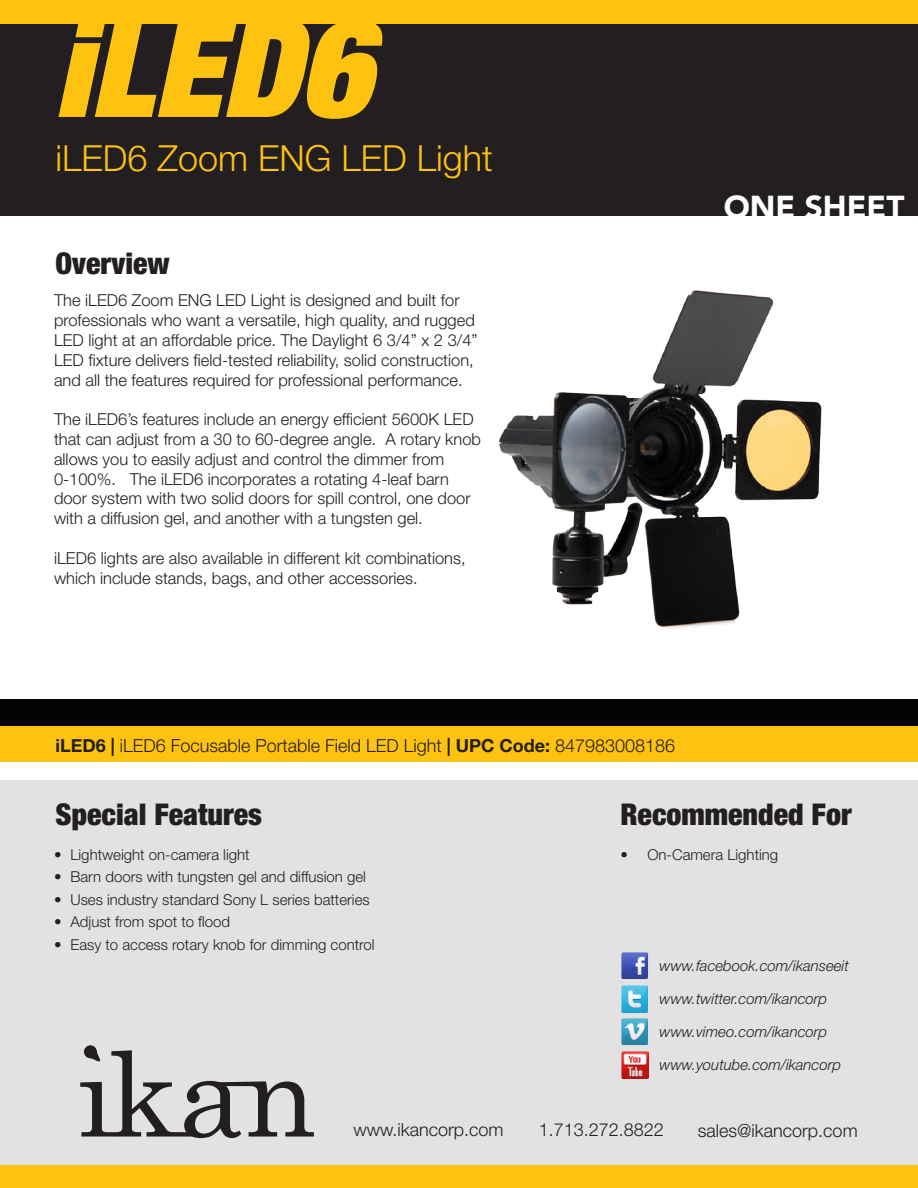
<style>
.page{position:relative;width:918px;height:1188px;background:#fff}
.page>*{position:absolute;margin:0;border:0;box-sizing:border-box;transform-origin:0 0}
.t1{font:italic 900 condensed 136.5px "Helvetica Neue LT Std";color:#fec210}
.t2{font:300 36px "Helvetica Neue LT Std";color:#fec210}
.t3{font:900 31.5px "Avenir LT Std";color:#fff}
.t4{font:900 condensed 30px "Helvetica Neue LT Std";color:#231f20}
.t5{font:300 18px "Helvetica Neue LT Std";color:#231f20}
.t6{font:300 16.5px/19.8px "Helvetica Neue LT Std";color:#231f20}
.t7{font:300 15px "Helvetica Neue LT Std";color:#231f20}
.t8{font:italic 300 15px "Helvetica Neue LT Std";color:#231f20}
.s1{font-weight:700}
</style>
<div class="page">
<div style="left:0;top:780px;width:918px;height:408px;background:#e2e2e2"></div>
<svg style="left:80px;top:1045px;width:234px;height:93px"></svg>
<div style="left:0;top:0;width:918px;height:216px;background:#231f20"></div>
<div style="left:0;top:0;width:918px;height:24px;background:#fec210"></div>
<div style="left:0;top:724px;width:918px;height:38px;background:#fec210"></div>
<div style="left:0;top:699px;width:918px;height:27px;background:#040503"></div>
<div style="left:0;top:1165px;width:918px;height:23px;background:#fec210"></div>
<img style="left:621px;top:952px;width:27px;height:27px">
<img style="left:621px;top:985px;width:27px;height:28px">
<img style="left:621px;top:1018px;width:27px;height:28px">
<img style="left:621px;top:1051px;width:28px;height:28px">
<img style="left:499px;top:290px;width:323px;height:339px">
<p class="t1" style="left:54px;top:-19px;width:317px">iLED6</p>
<p class="t2" style="left:56px;top:137px;width:439px">iLED6 Zoom ENG LED Light</p>
<p class="t4" style="left:56px;top:245px;width:116px">Overview</p>
<p class="t6" style="left:54px;top:290px;width:425px">The iLED6 Zoom ENG LED Light is designed and built for professionals who want a versatile, high quality, and rugged LED light at an affordable price. The Daylight 6 3/4” x 2 3/4” LED fixture delivers field-tested reliability, solid construction, and all the features required for professional performance.</p>
<p class="t6" style="left:54px;top:409px;width:429px">The iLED6’s features include an energy efficient 5600K LED that can adjust from a 30 to 60-degree angle. A rotary knob allows you to easily adjust and control the dimmer from 0-100%. The iLED6 incorporates a rotating 4-leaf barn door system with two solid doors for spill control, one door with a diffusion gel, and another with a tungsten gel.</p>
<p class="t6" style="left:54px;top:548px;width:413px">iLED6 lights are also available in different kit combinations, which include stands, bags, and other accessories.</p>
<p class="t3" style="left:724px;top:187px;width:182px">ONE SHEET</p>
<p class="t5" style="left:55px;top:735px;width:621px"><span class="s1">iLED6 |</span> iLED6 Focusable Portable Field LED Light <span class="s1">| UPC Code:</span> 847983008186</p>
<p class="t4" style="left:56px;top:796px;width:208px">Special Features</p>
<p class="t7" style="left:54px;top:845px;width:197px">• Lightweight on-camera light</p>
<p class="t7" style="left:54px;top:868px;width:314px">• Barn doors with tungsten gel and diffusion gel</p>
<p class="t7" style="left:54px;top:890px;width:317px">• Uses industry standard Sony L series batteries</p>
<p class="t7" style="left:54px;top:913px;width:178px">• Adjust from spot to flood</p>
<p class="t7" style="left:54px;top:935px;width:322px">• Easy to access rotary knob for dimming control</p>
<p class="t4" style="left:620px;top:796px;width:233px">Recommended For</p>
<p class="t7" style="left:620px;top:845px;width:159px">• On-Camera Lighting</p>
<p class="t8" style="left:660px;top:957px;width:191px">www.facebook.com/ikanseeit</p>
<p class="t8" style="left:660px;top:990px;width:169px">www.twitter.com/ikancorp</p>
<p class="t8" style="left:660px;top:1023px;width:169px">www.vimeo.com/ikancorp</p>
<p class="t8" style="left:660px;top:1056px;width:183px">www.youtube.com/ikancorp</p>
<p class="t5" style="left:353px;top:1119px;width:152px">www.ikancorp.com</p>
<p class="t5" style="left:539px;top:1119px;width:127px">1.713.272.8822</p>
<p class="t5" style="left:698px;top:1119px;width:161px">sales@ikancorp.com</p>
</div>
